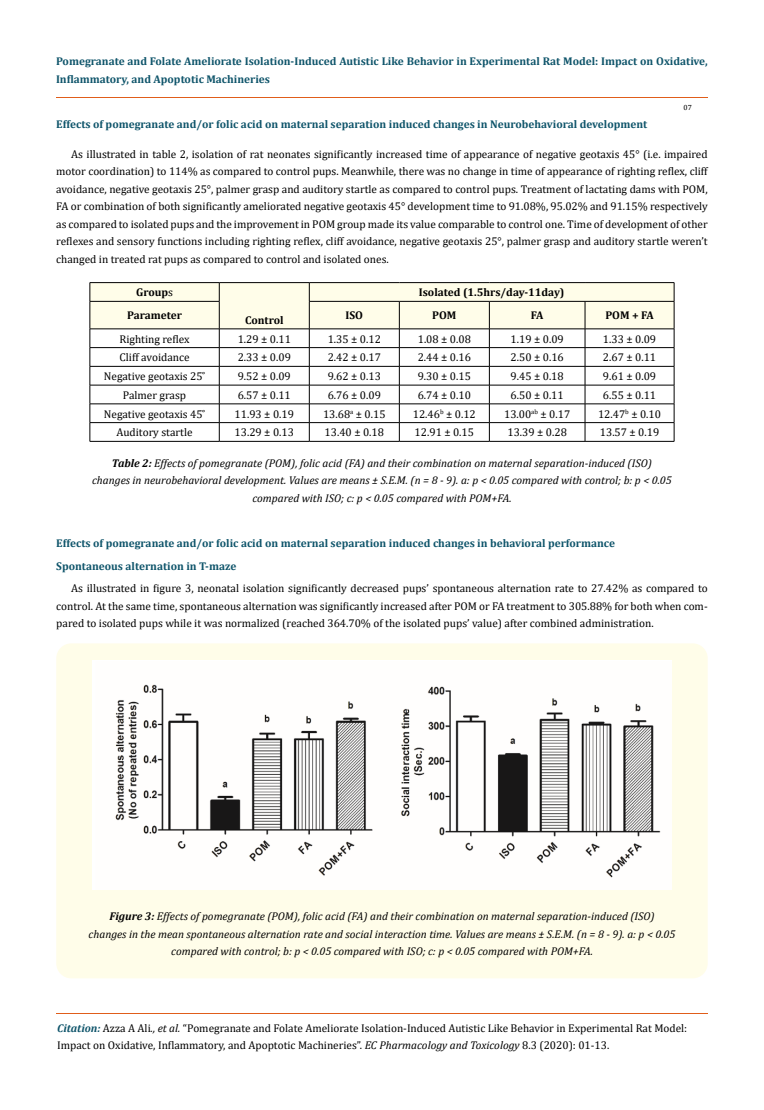
<style>
.page{position:relative;width:764px;height:1110px;background:#fff}
.page>*{position:absolute;margin:0;border:0;box-sizing:border-box;transform-origin:0 0}
.t1{font:11.25px/17.5px "Cambria";color:#000;text-align:justify}
.t2{font:italic 11.25px/17.5px "Cambria";color:#000;text-align:center}
.t3{font:700 11.25px/17.5px "Cambria";color:#0e546a}
.t4{font:700 11.25px "Cambria";color:#000}
.t5{font:7.5px "Cambria";color:#000}
.s1{font-weight:400}
.s2{font-weight:700}
.s3{font-weight:700;font-style:italic;color:#0e546a}
.s4{font-style:italic}
</style>
<div class="page">
<hr style="left:56px;top:97px;width:652px;height:1px;background:#e05d1a">
<hr style="left:57px;top:1014px;width:651px;height:1px;background:#e05d1a">
<hr style="left:90px;top:282px;width:129px;height:1px;background:#000">
<hr style="left:219px;top:282px;width:90px;height:1px;background:#000">
<hr style="left:309px;top:282px;width:90px;height:1px;background:#000">
<hr style="left:399px;top:282px;width:90px;height:1px;background:#000">
<hr style="left:489px;top:282px;width:96px;height:1px;background:#000">
<hr style="left:585px;top:282px;width:89px;height:1px;background:#000">
<svg style="left:90px;top:283px;width:585px;height:158px"></svg>
<hr style="left:90px;top:441px;width:129px;height:1px;background:#000">
<hr style="left:219px;top:441px;width:90px;height:1px;background:#000">
<hr style="left:309px;top:441px;width:90px;height:1px;background:#000">
<hr style="left:399px;top:441px;width:90px;height:1px;background:#000">
<hr style="left:489px;top:441px;width:96px;height:1px;background:#000">
<hr style="left:585px;top:441px;width:89px;height:1px;background:#000">
<div style="left:56px;top:643px;width:651px;height:335px;background:#fffde9;border-radius:15px"></div>
<img style="left:93px;top:661px;width:579px;height:228px">
<p class="t3" style="left:56px;top:52px;width:653px">Pomegranate and Folate Ameliorate Isolation-Induced Autistic Like Behavior in Experimental Rat Model: Impact on Oxidative,<br>Inflammatory, and Apoptotic Machineries</p>
<p class="t5" style="left:683px;top:103px;width:10px">07</p>
<p class="t3" style="left:56px;top:115px;width:592px">Effects of pomegranate and/or folic acid on maternal separation induced changes in Neurobehavioral development</p>
<p class="t1" style="left:56px;top:145px;width:653px;text-indent:15px">As illustrated in table 2, isolation of rat neonates significantly increased time of appearance of negative geotaxis 45° (i.e. impaired motor coordination) to 114% as compared to control pups. Meanwhile, there was no change in time of appearance of righting reflex, cliff avoidance, negative geotaxis 25°, palmer grasp and auditory startle as compared to control pups. Treatment of lactating dams with POM, FA or combination of both significantly ameliorated negative geotaxis 45° development time to 91.08%, 95.02% and 91.15% respectively as compared to isolated pups and the improvement in POM group made its value comparable to control one. Time of development of other reflexes and sensory functions including righting reflex, cliff avoidance, negative geotaxis 25°, palmer grasp and auditory startle weren’t changed in treated rat pups as compared to control and isolated ones.</p>
<p class="t4" style="left:136px;top:285px;width:38px">Group<span class="s1">s</span></p>
<p class="t4" style="left:245px;top:312px;width:40px">Control</p>
<p class="t4" style="left:419px;top:285px;width:147px">Isolated (1.5hrs/day-11day)</p>
<p class="t4" style="left:127px;top:308px;width:56px">Parameter</p>
<p class="t4" style="left:345px;top:308px;width:19px">ISO</p>
<p class="t4" style="left:432px;top:308px;width:26px">POM</p>
<p class="t4" style="left:531px;top:308px;width:14px">FA</p>
<p class="t4" style="left:605px;top:308px;width:50px">POM + FA</p>
<p class="t1" style="left:119px;top:330px;width:72px">Righting reflex</p>
<p class="t1" style="left:238px;top:330px;width:55px">1.29 ± 0.11</p>
<p class="t1" style="left:328px;top:330px;width:55px">1.35 ± 0.12</p>
<p class="t1" style="left:418px;top:330px;width:55px">1.08 ± 0.08</p>
<p class="t1" style="left:510px;top:330px;width:55px">1.19 ± 0.09</p>
<p class="t1" style="left:603px;top:330px;width:55px">1.33 ± 0.09</p>
<p class="t1" style="left:119px;top:349px;width:72px">Cliff avoidance</p>
<p class="t1" style="left:238px;top:349px;width:55px">2.33 ± 0.09</p>
<p class="t1" style="left:328px;top:349px;width:55px">2.42 ± 0.17</p>
<p class="t1" style="left:418px;top:349px;width:55px">2.44 ± 0.16</p>
<p class="t1" style="left:510px;top:349px;width:55px">2.50 ± 0.16</p>
<p class="t1" style="left:603px;top:349px;width:55px">2.67 ± 0.11</p>
<p class="t1" style="left:104px;top:368px;width:106px">Negative geotaxis 25 ̊</p>
<p class="t1" style="left:238px;top:368px;width:55px">9.52 ± 0.09</p>
<p class="t1" style="left:328px;top:368px;width:55px">9.62 ± 0.13</p>
<p class="t1" style="left:418px;top:368px;width:55px">9.30 ± 0.15</p>
<p class="t1" style="left:510px;top:368px;width:55px">9.45 ± 0.18</p>
<p class="t1" style="left:603px;top:368px;width:55px">9.61 ± 0.09</p>
<p class="t1" style="left:123px;top:386px;width:65px">Palmer grasp</p>
<p class="t1" style="left:238px;top:386px;width:55px">6.57 ± 0.11</p>
<p class="t1" style="left:328px;top:386px;width:55px">6.76 ± 0.09</p>
<p class="t1" style="left:418px;top:386px;width:55px">6.74 ± 0.10</p>
<p class="t1" style="left:510px;top:386px;width:55px">6.50 ± 0.11</p>
<p class="t1" style="left:603px;top:386px;width:55px">6.55 ± 0.11</p>
<p class="t1" style="left:104px;top:405px;width:106px">Negative geotaxis 45 ̊</p>
<p class="t1" style="left:234px;top:405px;width:61px">11.93 ± 0.19</p>
<p class="t1" style="left:323px;top:405px;width:64px">13.68<sup>a</sup> ± 0.15</p>
<p class="t1" style="left:413px;top:405px;width:65px">12.46<sup>b</sup> ± 0.12</p>
<p class="t1" style="left:504px;top:405px;width:68px">13.00<sup>ab</sup> ± 0.17</p>
<p class="t1" style="left:598px;top:405px;width:65px">12.47<sup>b</sup> ± 0.10</p>
<p class="t1" style="left:117px;top:424px;width:78px">Auditory startle</p>
<p class="t1" style="left:235px;top:424px;width:61px">13.29 ± 0.13</p>
<p class="t1" style="left:325px;top:424px;width:61px">13.40 ± 0.18</p>
<p class="t1" style="left:415px;top:424px;width:61px">12.91 ± 0.15</p>
<p class="t1" style="left:507px;top:424px;width:61px">13.39 ± 0.28</p>
<p class="t1" style="left:600px;top:424px;width:61px">13.57 ± 0.19</p>
<p class="t2" style="left:92px;top:453px;width:581px"><span class="s2">Table 2:</span> Effects of pomegranate (POM), folic acid (FA) and their combination on maternal separation-induced (ISO) changes in neurobehavioral development. Values are means ± S.E.M. (n = 8 - 9). a: p &lt; 0.05 compared with control; b: p &lt; 0.05 compared with ISO; c: p &lt; 0.05 compared with POM+FA.</p>
<p class="t3" style="left:56px;top:532px;width:560px;line-height:22.5px">Effects of pomegranate and/or folic acid on maternal separation induced changes in behavioral performance<br>Spontaneous alternation in T-maze</p>
<p class="t1" style="left:56px;top:579px;width:653px;text-indent:15px">As illustrated in figure 3, neonatal isolation significantly decreased pups’ spontaneous alternation rate to 27.42% as compared to control. At the same time, spontaneous alternation was significantly increased after POM or FA treatment to 305.88% for both when com&shy;pared to isolated pups while it was normalized (reached 364.70% of the isolated pups’ value) after combined administration.</p>
<p class="t2" style="left:89px;top:907px;width:588px"><span class="s2">Figure 3:</span> Effects of pomegranate (POM), folic acid (FA) and their combination on maternal separation-induced (ISO)<br>changes in the mean spontaneous alternation rate and social interaction time. Values are means ± S.E.M. (n = 8 - 9). a: p &lt; 0.05 compared with control; b: p &lt; 0.05 compared with ISO; c: p &lt; 0.05 compared with POM+FA.</p>
<p class="t1" style="left:57px;top:1019px;width:631px"><span class="s3">Citation:</span> Azza A Ali<span class="s4">., et al.</span> “Pomegranate and Folate Ameliorate Isolation-Induced Autistic Like Behavior in Experimental Rat Model:<br>Impact on Oxidative, Inflammatory, and Apoptotic Machineries”. <span class="s4">EC Pharmacology and Toxicology</span> 8.3 (2020): 01-13.</p>
</div>
